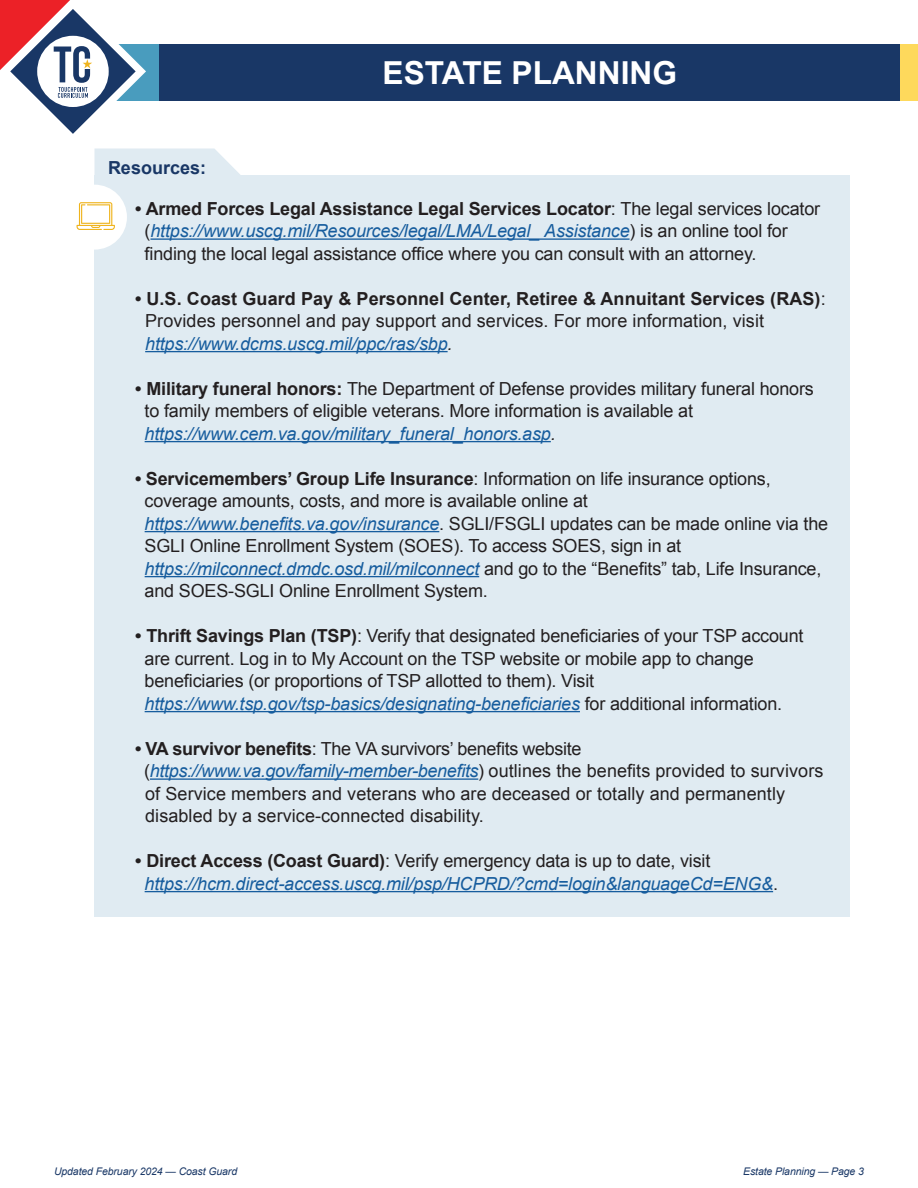
<style>
.page{position:relative;width:918px;height:1188px;background:#fff}
.page>*{position:absolute;margin:0;border:0;box-sizing:border-box;transform-origin:0 0}
.t1{font:700 31.65px "Arial";color:#fff}
.t2{font:18px/22.5px "Arial";letter-spacing:-.01em;color:#231f20}
.t3{font:italic 18px/22.5px "Arial";letter-spacing:-.01em;color:#175d9e}
.t4{font:700 18px "Arial";color:#193766}
.t5{font:italic 10.5px "Arial";letter-spacing:-.01em;color:#193766}
.s1{font-weight:700}
.s2{font-style:italic;color:#175d9e}
.s3{font-style:italic}
.s4{font-weight:700;font-style:normal;color:#231f20}
.s5{font-style:normal;color:#231f20}
</style>
<div class="page">
<div style="left:94px;top:175px;width:756px;height:742px;background:#e0ebf2"></div>
<div style="left:62px;top:185px;width:65px;height:65px;background:#fff;border-radius:50%"></div>
<svg style="left:77px;top:202px;width:38px;height:28px"></svg>
<hr style="left:150px;top:238px;width:480px;height:2px;background:#175d9e">
<hr style="left:145px;top:351px;width:303px;height:1px;background:#175d9e">
<hr style="left:145px;top:441px;width:406px;height:1px;background:#175d9e">
<hr style="left:145px;top:531px;width:294px;height:1px;background:#175d9e">
<hr style="left:145px;top:576px;width:334px;height:1px;background:#175d9e">
<hr style="left:145px;top:711px;width:435px;height:1px;background:#175d9e">
<hr style="left:150px;top:778px;width:328px;height:2px;background:#175d9e">
<hr style="left:145px;top:891px;width:628px;height:1px;background:#175d9e">
<div style="left:74px;top:44px;width:844px;height:56px;background:#193766"></div>
<div style="left:901px;top:44px;width:17px;height:56px;background:#fed95c"></div>
<svg style="left:0;top:0;width:241px;height:175px"></svg>
<p class="t1" style="left:383px;top:52px;width:296px">ESTATE PLANNING</p>
<p class="t4" style="left:108px;top:156px;width:100px">Resources:</p>
<p class="t2" style="left:145px;top:197px;width:677px;text-indent:-10px"><span class="s1">• Armed Forces Legal Assistance Legal Services Locator</span>: The legal services locator (<span class="s2">https://www.uscg.mil/Resources/legal/LMA/Legal_ Assistance</span>) is an online tool for finding the local legal assistance office where you can consult with an attorney.</p>
<p class="t2" style="left:145px;top:287px;width:682px;text-indent:-10px"><span class="s1">• U.S. Coast Guard Pay &amp; Personnel Center, Retiree &amp; Annuitant Services (RAS)</span>:<br>Provides personnel and pay support and services. For more information, visit <span class="s2">https://www.dcms.uscg.mil/ppc/ras/sbp</span><span class="s3">.</span></p>
<p class="t2" style="left:145px;top:377px;width:671px;text-indent:-10px"><span class="s1">• Military funeral honors:</span> The Department of Defense provides military funeral honors to family members of eligible veterans. More information is available at <span class="s2">https://www.cem.va.gov/military_funeral_honors.asp</span><span class="s3">.</span></p>
<p class="t2" style="left:145px;top:467px;width:685px;text-indent:-10px"><span class="s1">• Servicemembers’ Group Life Insurance</span>: Information on life insurance options, coverage amounts, costs, and more is available online at <span class="s2">https://www.benefits.va.gov/insurance</span>. SGLI/FSGLI updates can be made online via the SGLI Online Enrollment System (SOES). To access SOES, sign in at <span class="s2">https://milconnect.dmdc.osd.mil/milconnect</span> and go to the “Benefits” tab, Life Insurance, and SOES-SGLI Online Enrollment System.</p>
<p class="t2" style="left:145px;top:625px;width:660px;text-indent:-10px"><span class="s1">• Thrift Savings Plan (TSP)</span>: Verify that designated beneficiaries of your TSP account are current. Log in to My Account on the TSP website or mobile app to change beneficiaries (or proportions of TSP allotted to them). Visit <span class="s2">https://www.tsp.gov/tsp-basics/designating-beneficiaries</span> for additional information.</p>
<p class="t2" style="left:144px;top:737px;width:681px;text-indent:-9px"><span class="s1">• VA survivor benefits</span>: The VA survivors’ benefits website (<span class="s2">https://www.va.gov/family-member-benefits</span>) outlines the benefits provided to survivors of Service members and veterans who are deceased or totally and permanently disabled by a service-connected disability.</p>
<p class="t3" style="left:145px;top:850px;width:635px;text-indent:-10px"><span class="s4">• Direct Access (Coast Guard)</span><span class="s5">: Verify emergency data is up to date, visit </span>https://hcm.direct-access.uscg.mil/psp/HCPRD/?cmd=login&amp;languageCd=ENG&amp;<span class="s5">.</span></p>
<p class="t5" style="left:54px;top:1164px;width:185px">Updated February 2024 — Coast Guard</p>
<p class="t5" style="left:743px;top:1164px;width:122px">Estate Planning — Page 3</p>
</div>
